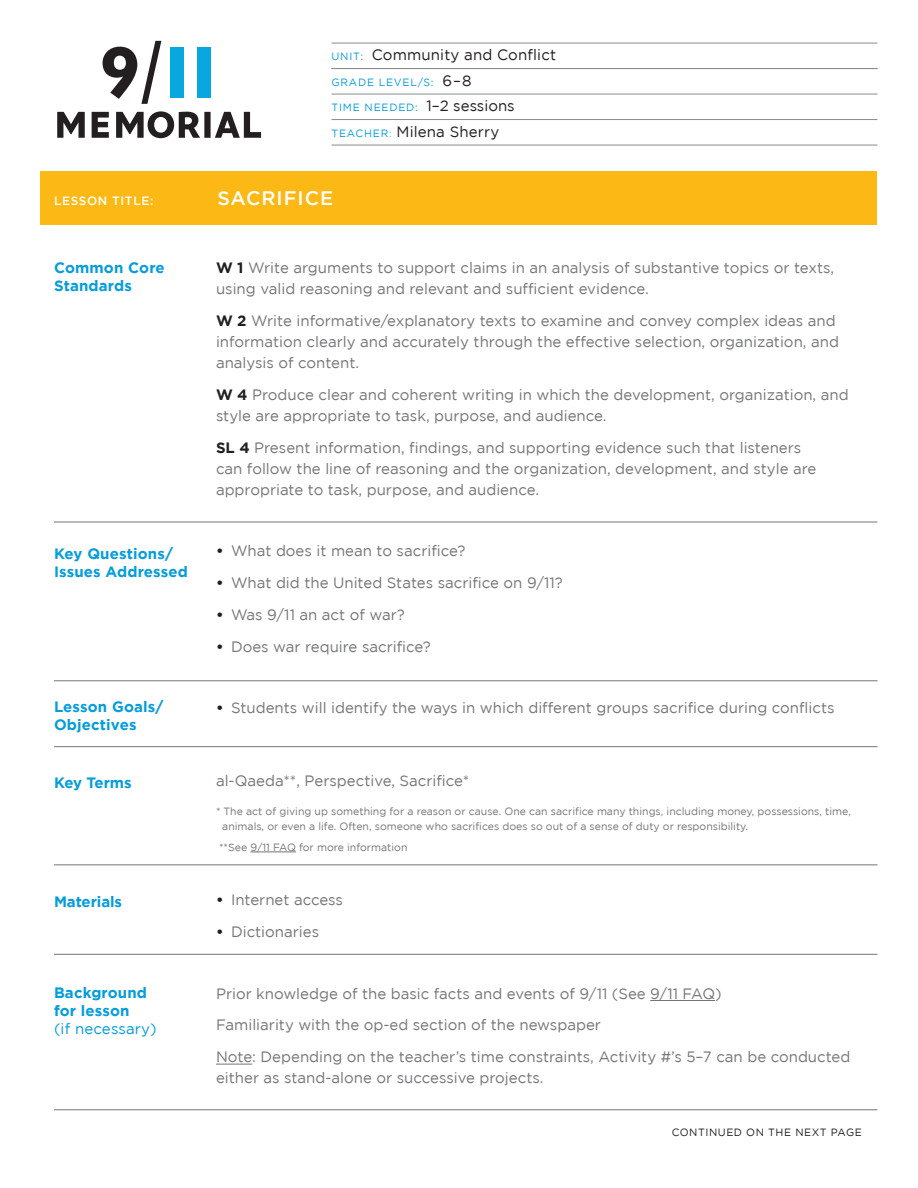
<style>
.page{position:relative;width:918px;height:1188px;background:#fff}
.page>*{position:absolute;margin:0;border:0;box-sizing:border-box;transform-origin:0 0}
.t1{font:500 19.5px "Gotham";letter-spacing:.05em;color:#fff}
.t2{font:15px/21px "Gotham";color:#757679}
.t3{font:700 15px/18px "Gotham";letter-spacing:.01em;color:#069ddc}
.t4{font:15px "Gotham";letter-spacing:.01em;color:#231f20}
.t5{font:700 15px "Gotham";letter-spacing:-.02em;color:#069ddc}
.t6{font:500 12px "Gotham";letter-spacing:.05em;color:#fff}
.t7{font:10.5px/15px "Gotham";color:#757679}
.t8{font:10.5px "Gotham";letter-spacing:.075em;color:#069ddc}
.t9{font:10.5px "Gotham";letter-spacing:.05em;color:#231f20}
.s1{font-size:10.5px;color:#069ddc}
.s2{font-size:15px;color:#231f20}
.s3{font-size:10.5px;color:#62b6e6}
.s4{font-weight:700;color:#231f20}
.s5{font-weight:400}
</style>
<div class="page">
<hr style="left:332px;top:43px;width:545px;height:1px;background:#8a8c8f">
<hr style="left:332px;top:68px;width:545px;height:1px;background:#8a8c8f">
<hr style="left:332px;top:94px;width:545px;height:1px;background:#8a8c8f">
<hr style="left:332px;top:119px;width:545px;height:1px;background:#8a8c8f">
<hr style="left:332px;top:145px;width:545px;height:1px;background:#8a8c8f">
<div style="left:40px;top:171px;width:838px;height:54px;background:#fcb814"></div>
<hr style="left:54px;top:522px;width:824px;height:1px;background:#757679">
<hr style="left:54px;top:680px;width:824px;height:1px;background:#757679">
<hr style="left:54px;top:746px;width:824px;height:1px;background:#757679">
<hr style="left:54px;top:864px;width:824px;height:1px;background:#757679">
<hr style="left:54px;top:954px;width:824px;height:1px;background:#757679">
<svg style="left:92px;top:112px;width:17px;height:26px"></svg>
<svg style="left:57px;top:112px;width:28px;height:26px"></svg>
<div style="left:171px;top:47px;width:13px;height:51px;background:#08a7e0"></div>
<div style="left:197px;top:47px;width:14px;height:51px;background:#08a7e0"></div>
<svg style="left:103px;top:41px;width:58px;height:63px"></svg>
<svg style="left:116px;top:111px;width:145px;height:27px"></svg>
<hr style="left:250px;top:852px;width:46px;height:1px;background:#757679">
<hr style="left:650px;top:1000px;width:65px;height:1px;background:#757679">
<hr style="left:216px;top:1064px;width:36px;height:1px;background:#757679">
<hr style="left:54px;top:1109px;width:824px;height:1px;background:#757679">
<p class="t4" style="left:332px;top:47px;width:226px"><span class="s1">UNIT:</span> Community and Conflict</p>
<p class="t8" style="left:332px;top:76px;width:142px">GRADE LEVEL/S: <span class="s2">6–8</span></p>
<p class="t8" style="left:332px;top:102px;width:185px">TIME NEEDED: <span class="s2">1–2 sessions</span></p>
<p class="t4" style="left:332px;top:123px;width:169px"><span class="s1">TEACHER</span><span class="s3">:</span> Milena Sherry</p>
<p class="t6" style="left:54px;top:194px;width:101px">LESSON TITLE:</p>
<p class="t1" style="left:218px;top:187px;width:117px">SACRIFICE</p>
<p class="t3" style="left:54px;top:259px;width:112px">Common Core<br>Standards</p>
<p class="t2" style="left:216px;top:257px;width:620px"><span class="s4">W 1</span> Write arguments to support claims in an analysis of substantive topics or texts, using valid reasoning and relevant and sufficient evidence.</p>
<p class="t2" style="left:216px;top:310px;width:624px"><span class="s4">W 2</span> Write informative/explanatory texts to examine and convey complex ideas and information clearly and accurately through the effective selection, organization, and analysis of content.</p>
<p class="t2" style="left:216px;top:384px;width:634px"><span class="s4">W 4</span> Produce clear and coherent writing in which the development, organization, and style are appropriate to task, purpose, and audience.</p>
<p class="t2" style="left:216px;top:437px;width:602px"><span class="s4">SL 4</span> Present information, findings, and supporting evidence such that listeners can follow the line of reasoning and the organization, development, and style are appropriate to task, purpose, and audience.</p>
<p class="t3" style="left:54px;top:544px;width:135px">Key Questions/<br>Issues Addressed</p>
<p class="t2" style="left:216px;top:540px;width:251px"><span class="s4">•</span> What does it mean to sacrifice?</p>
<p class="t2" style="left:216px;top:572px;width:348px"><span class="s4">•</span> What did the United States sacrifice on 9/11?</p>
<p class="t2" style="left:216px;top:604px;width:190px"><span class="s4">•</span> Was 9/11 an act of war?</p>
<p class="t2" style="left:216px;top:636px;width:216px"><span class="s4">•</span> Does war require sacrifice?</p>
<p class="t3" style="left:54px;top:697px;width:111px">Lesson Goals/<br>Objectives</p>
<p class="t2" style="left:216px;top:697px;width:620px"><span class="s4">•</span> Students will identify the ways in which different groups sacrifice during conflicts</p>
<p class="t5" style="left:54px;top:774px;width:79px">Key Terms</p>
<p class="t2" style="left:216px;top:770px;width:255px">al-Qaeda**, Perspective, Sacrifice*</p>
<p class="t7" style="left:222px;top:803px;width:630px;text-indent:-6px">* The act of giving up something for a reason or cause. One can sacrifice many things, including money, possessions, time, animals, or even a life. Often, someone who sacrifices does so out of a sense of duty or responsibility.</p>
<p class="t7" style="left:219px;top:839px;width:190px">**See 9/11 FAQ for more information</p>
<p class="t3" style="left:54px;top:892px;width:70px">Materials</p>
<p class="t2" style="left:216px;top:889px;width:129px"><span class="s4">•</span> Internet access</p>
<p class="t2" style="left:216px;top:921px;width:105px"><span class="s4">•</span> Dictionaries</p>
<p class="t3" style="left:54px;top:984px;width:104px">Background for lesson<br><span class="s5">(if necessary)</span></p>
<p class="t2" style="left:216px;top:983px;width:507px">Prior knowledge of the basic facts and events of 9/11 (See 9/11 FAQ)</p>
<p class="t2" style="left:216px;top:1014px;width:387px">Familiarity with the op-ed section of the newspaper</p>
<p class="t2" style="left:216px;top:1046px;width:636px">Note: Depending on the teacher’s time constraints, Activity #’s 5–7 can be conducted either as stand-alone or successive projects.</p>
<p class="t9" style="left:672px;top:1126px;width:192px">CONTINUED ON THE NEXT PAGE</p>
</div>
